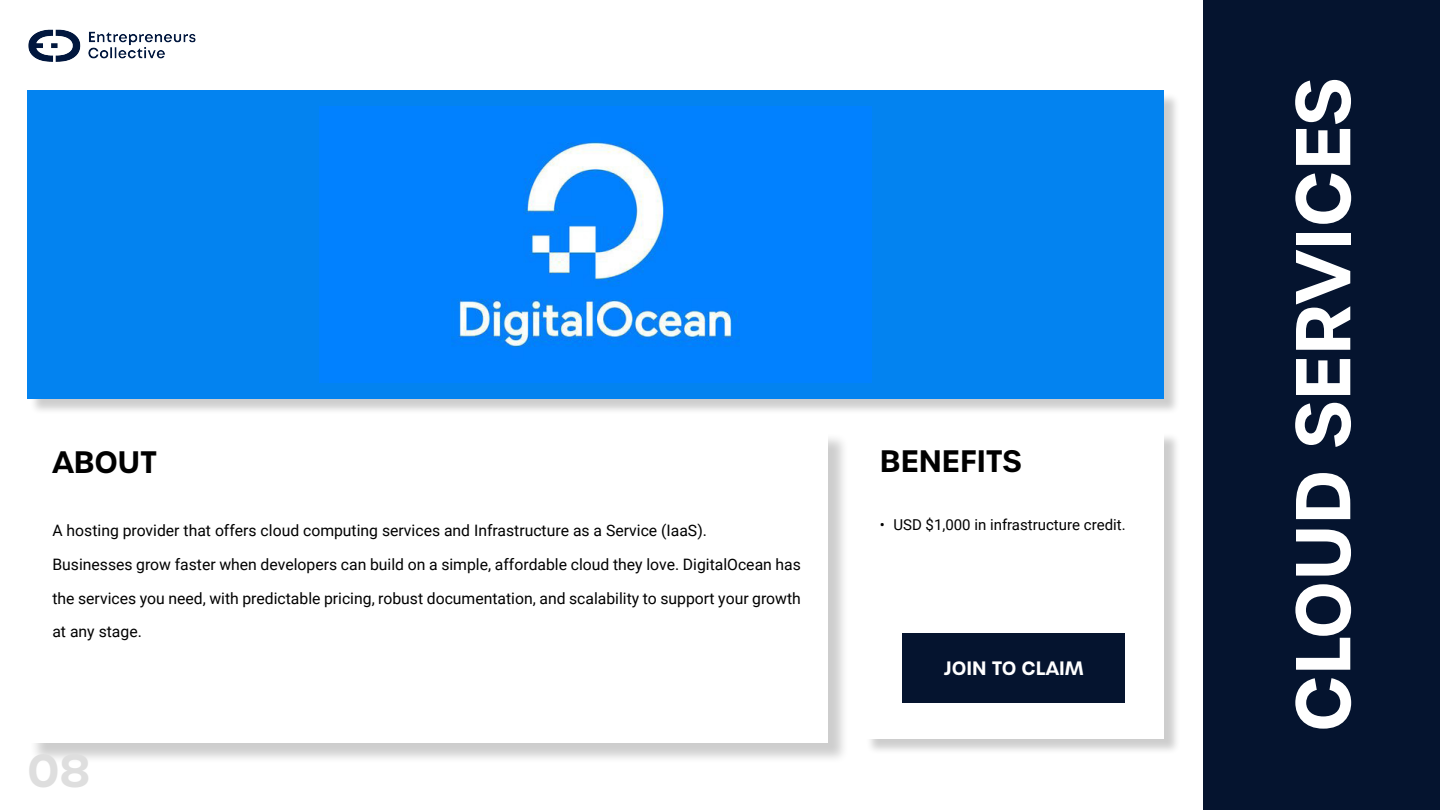
<style>
.page{position:relative;width:1440px;height:810px;background:#fff}
.page>*{position:absolute;margin:0;border:0;box-sizing:border-box;transform-origin:0 0}
.t1{font:600 75px "Urbane";color:#fff}
.t2{font:600 45px "Urbane";color:#dedede}
.t3{font:600 30px "Urbane";color:#000}
.Section_Title{font:600 18.75px "Urbane";color:#fff}
.t4{font:15.75px/33.8px "Roboto";color:#000;text-align:justify}
.t5{font:15px "Roboto";color:#000}
</style>
<div class="page">
<div style="left:29px;top:92px;width:1152px;height:323px;background:#000;opacity:.2"></div>
<div style="left:27px;top:90px;width:1137px;height:308px;background:#0383f0"></div>
<img style="left:320px;top:106px;width:552px;height:276px">
<div style="left:866px;top:432px;width:315px;height:323px;background:#000;opacity:.2"></div>
<div style="left:864px;top:430px;width:300px;height:308px;background:#fff"></div>
<div style="left:30px;top:432px;width:819px;height:332px;background:#000;opacity:.2"></div>
<div style="left:27px;top:430px;width:801px;height:313px;background:#fff"></div>
<div style="left:1204px;top:0;width:236px;height:810px;background:#05142f"></div>
<img style="left:28px;top:29px;width:168px;height:33px">
<div style="left:903px;top:633px;width:222px;height:70px;background:#05142f"></div>
<p class="t3" style="left:52px;top:441px;width:106px">ABOUT</p>
<p class="t4" style="left:52px;top:513px;width:656px">A hosting provider that offers cloud computing services and Infrastructure as a Service (IaaS).</p>
<p class="t4" style="left:52px;top:547px;width:750px">Businesses grow faster when developers can build on a simple, affordable cloud they love. DigitalOcean has the services you need, with predictable pricing, robust documentation, and scalability to support your growth at any stage.</p>
<p class="t2" style="left:27px;top:740px;width:65px">08</p>
<p class="t3" style="left:880px;top:441px;width:143px">BENEFITS</p>
<p class="t5" style="left:880px;top:514px;width:247px">• USD $1,000 in infrastructure credit.</p>
<p class="Section_Title" style="left:944px;top:656px;width:141px">JOIN TO CLAIM</p>
<p class="t1" style="left:1272px;top:732px;width:656px;rotate:-90deg">CLOUD SERVICES</p>
</div>
